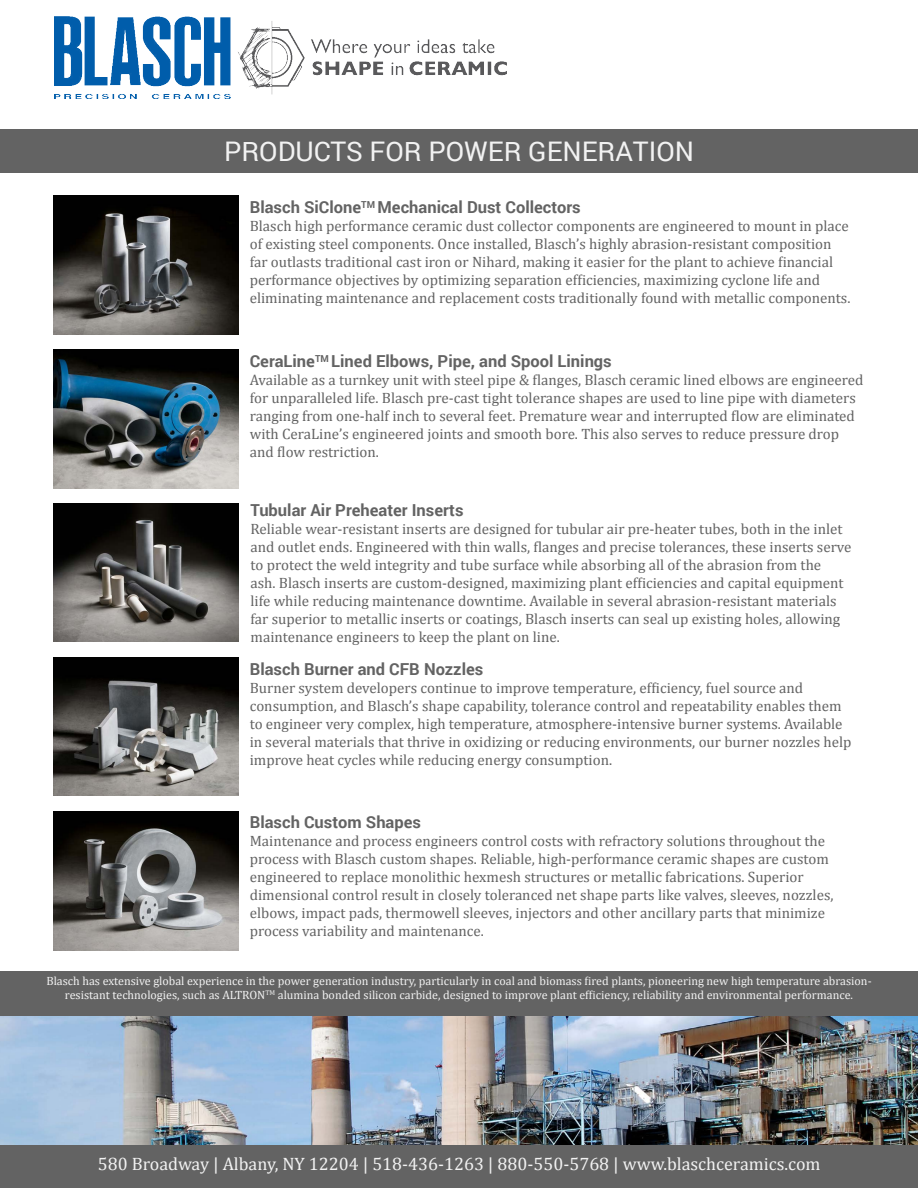
<style>
.page{position:relative;width:918px;height:1188px;background:#fff}
.page>*{position:absolute;margin:0;border:0;box-sizing:border-box;transform-origin:0 0}
.t1{font:27px "Roboto";color:#f2f2f2}
.t2{font:18px "Cambria";color:#f2f2f2}
.t3{font:700 16.5px "Roboto";color:#636363}
.t4{font:15px/18px "Cambria";color:#636363}
.t5{font:12px/14.4px "Cambria";color:#f2f2f2;text-align:center}
</style>
<div class="page">
<img style="left:0;top:1016px;width:918px;height:129px">
<div style="left:0;top:971px;width:918px;height:45px;background:#636363"></div>
<img style="left:54px;top:17px;width:453px;height:81px">
<div style="left:0;top:129px;width:918px;height:44px;background:#636363"></div>
<img style="left:53px;top:196px;width:186px;height:138px">
<img style="left:53px;top:349px;width:186px;height:139px">
<img style="left:53px;top:503px;width:186px;height:139px">
<img style="left:53px;top:657px;width:186px;height:139px">
<img style="left:53px;top:812px;width:186px;height:138px">
<div style="left:0;top:1145px;width:918px;height:42px;background:#636363"></div>
<h1 class="t1" style="left:224px;top:133px;width:471px">PRODUCTS FOR POWER GENERATION</h1>
<p class="t3" style="left:250px;top:196px;width:333px">Blasch SiClone<sup>TM</sup> Mechanical Dust Collectors</p>
<p class="t4" style="left:250px;top:217px;width:602px">Blasch high performance ceramic dust collector components are engineered to mount in place of existing steel components. Once installed, Blasch’s highly abrasion-resistant composition far outlasts traditional cast iron or Nihard, making it easier for the plant to achieve financial performance objectives by optimizing separation efficiencies, maximizing cyclone life and eliminating maintenance and replacement costs traditionally found with metallic components.</p>
<p class="t3" style="left:250px;top:350px;width:364px">CeraLine<sup>TM</sup> Lined Elbows, Pipe, and Spool Linings</p>
<p class="t4" style="left:250px;top:371px;width:615px">Available as a turnkey unit with steel pipe &amp; flanges, Blasch ceramic lined elbows are engineered for unparalleled life. Blasch pre-cast tight tolerance shapes are used to line pipe with diameters ranging from one-half inch to several feet. Premature wear and interrupted flow are eliminated with CeraLine’s engineered joints and smooth bore. This also serves to reduce pressure drop and flow restriction.</p>
<p class="t3" style="left:251px;top:499px;width:214px">Tubular Air Preheater Inserts</p>
<p class="t4" style="left:251px;top:520px;width:602px">Reliable wear-resistant inserts are designed for tubular air pre-heater tubes, both in the inlet and outlet ends. Engineered with thin walls, flanges and precise tolerances, these inserts serve to protect the weld integrity and tube surface while absorbing all of the abrasion from the<br>ash. Blasch inserts are custom-designed, maximizing plant efficiencies and capital equipment life while reducing maintenance downtime. Available in several abrasion-resistant materials far superior to metallic inserts or coatings, Blasch inserts can seal up existing holes, allowing maintenance engineers to keep the plant on line.</p>
<p class="t3" style="left:250px;top:658px;width:235px">Blasch Burner and CFB Nozzles</p>
<p class="t4" style="left:250px;top:679px;width:603px">Burner system developers continue to improve temperature, efficiency, fuel source and consumption, and Blasch’s shape capability, tolerance control and repeatability enables them to engineer very complex, high temperature, atmosphere-intensive burner systems. Available in several materials that thrive in oxidizing or reducing environments, our burner nozzles help improve heat cycles while reducing energy consumption.</p>
<p class="t3" style="left:250px;top:810px;width:173px">Blasch Custom Shapes</p>
<p class="t4" style="left:250px;top:832px;width:585px">Maintenance and process engineers control costs with refractory solutions throughout the process with Blasch custom shapes. Reliable, high-performance ceramic shapes are custom engineered to replace monolithic hexmesh structures or metallic fabrications. Superior dimensional control result in closely toleranced net shape parts like valves, sleeves, nozzles, elbows, impact pads, thermowell sleeves, injectors and other ancillary parts that minimize process variability and maintenance.</p>
<p class="t5" style="left:46px;top:973px;width:827px">Blasch has extensive global experience in the power generation industry, particularly in coal and biomass fired plants, pioneering new high temperature abrasion&shy;resistant technologies, such as ALTRON<sup>TM</sup> alumina bonded silicon carbide, designed to improve plant efficiency, reliability and environmental performance.</p>
<p class="t2" style="left:98px;top:1153px;width:724px">580 Broadway | Albany, NY 12204 | 518-436-1263 | 880-550-5768 | www.blaschceramics.com</p>
</div>
